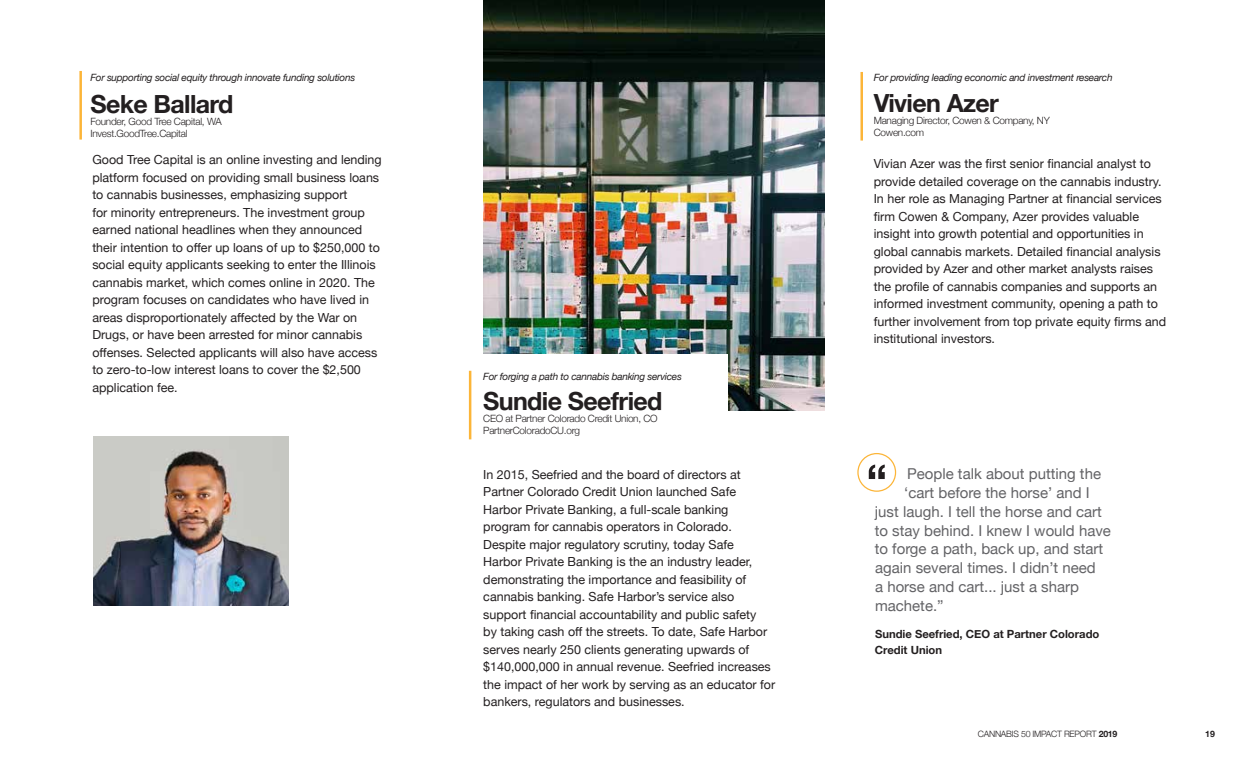
<style>
.page{position:relative;width:1260px;height:765px;background:#fff}
.page>*{position:absolute;margin:0;border:0;box-sizing:border-box;transform-origin:0 0}
.t1{font:700 25px "Helvetica Neue";letter-spacing:-.025em;color:#231f20}
.t2{font:15px "Helvetica Neue";color:#636366}
.t3{font:12.5px/17.5px "Helvetica Neue";color:#231f20}
.t4{font:700 11.25px/16.2px "Helvetica Neue";color:#231f20}
.t5{font:300 10px/12px "Helvetica Neue";letter-spacing:-.025em;color:#231f20}
.t6{font:italic 10px "Helvetica Neue";letter-spacing:-.025em;color:#231f20}
.t7{font:300 8.75px "Helvetica Neue";letter-spacing:-.025em;color:#231f20}
.t8{font:700 8.75px "Helvetica Neue";color:#231f20}
.s1{font-weight:700}
</style>
<div class="page">
<img style="left:484px;top:0;width:341px;height:411px">
<div style="left:449px;top:354px;width:279px;height:98px;background:#fff"></div>
<hr style="left:861px;top:72px;width:2px;height:69px;background:#fcb538">
<img style="left:94px;top:437px;width:195px;height:169px">
<hr style="left:79px;top:71px;width:3px;height:69px;background:#fcb538">
<hr style="left:469px;top:371px;width:2px;height:68px;background:#fcb538">
<div style="left:857px;top:453px;width:39px;height:39px;border:1px solid #fcb538;border-radius:50%"></div>
<svg style="left:869px;top:465px;width:16px;height:14px"></svg>
<p class="t6" style="left:90px;top:73px;width:266px">For supporting social equity through innovate funding solutions</p>
<h1 class="t1" style="left:90px;top:93px;width:145px">Seke Ballard</h1>
<p class="t5" style="left:90px;top:117px;width:133px">Founder, Good Tree Capital, WA<br>Invest.GoodTree.Capital</p>
<p class="t3" style="left:92px;top:152px;width:291px">Good Tree Capital is an online investing and lending platform focused on providing small business loans to cannabis businesses, emphasizing support<br>for minority entrepreneurs. The investment group earned national headlines when they announced their intention to offer up loans of up to $250,000 to social equity applicants seeking to enter the Illinois cannabis market, which comes online in 2020. The program focuses on candidates who have lived in areas disproportionately affected by the War on Drugs, or have been arrested for minor cannabis offenses. Selected applicants will also have access to zero-to-low interest loans to cover the $2,500 application fee.</p>
<p class="t6" style="left:483px;top:373px;width:200px">For forging a path to cannabis banking services</p>
<h1 class="t1" style="left:483px;top:390px;width:181px">Sundie Seefried</h1>
<p class="t5" style="left:483px;top:414px;width:176px">CEO at Partner Colorado Credit Union, CO<br>PartnerColoradoCU.org</p>
<p class="t3" style="left:483px;top:466px;width:293px">In 2015, Seefried and the board of directors at Partner Colorado Credit Union launched Safe Harbor Private Banking, a full-scale banking program for cannabis operators in Colorado.<br>Despite major regulatory scrutiny, today Safe Harbor Private Banking is the an industry leader, demonstrating the importance and feasibility of cannabis banking. Safe Harbor’s service also support financial accountability and public safety<br>by taking cash off the streets. To date, Safe Harbor serves nearly 250 clients generating upwards of $140,000,000 in annual revenue. Seefried increases the impact of her work by serving as an educator for bankers, regulators and businesses.</p>
<p class="t6" style="left:874px;top:74px;width:240px">For providing leading economic and investment research</p>
<h1 class="t1" style="left:874px;top:91px;width:127px">Vivien Azer</h1>
<p class="t5" style="left:874px;top:115px;width:178px">Managing Director, Cowen &amp; Company, NY<br>Cowen.com</p>
<p class="t3" style="left:874px;top:156px;width:294px">Vivian Azer was the first senior financial analyst to provide detailed coverage on the cannabis industry.<br>In her role as Managing Partner at financial services firm Cowen &amp; Company, Azer provides valuable insight into growth potential and opportunities in global cannabis markets. Detailed financial analysis provided by Azer and other market analysts raises the profile of cannabis companies and supports an informed investment community, opening a path to further involvement from top private equity firms and institutional investors.</p>
<p class="t2" style="left:907px;top:468px;width:195px">People talk about putting the</p>
<p class="t2" style="left:904px;top:482px;width:187px">‘cart before the horse’ and I</p>
<p class="t2" style="left:875px;top:505px;width:228px">just laugh. I tell the horse and cart</p>
<p class="t2" style="left:875px;top:519px;width:238px">to stay behind. I knew I would have</p>
<p class="t2" style="left:875px;top:538px;width:230px">to forge a path, back up, and start</p>
<p class="t2" style="left:875px;top:557px;width:222px">again several times. I didn’t need</p>
<p class="t2" style="left:875px;top:580px;width:205px">a horse and cart... just a sharp</p>
<p class="t2" style="left:875px;top:594px;width:70px">machete.”</p>
<p class="t4" style="left:875px;top:627px;width:226px">Sundie Seefried, CEO at Partner Colorado<br>Credit Union</p>
<p class="t7" style="left:978px;top:731px;width:141px">CANNABIS 50 IMPACT REPORT <span class="s1">2019</span></p>
<p class="t8" style="left:1205px;top:730px;width:11px">19</p>
</div>
